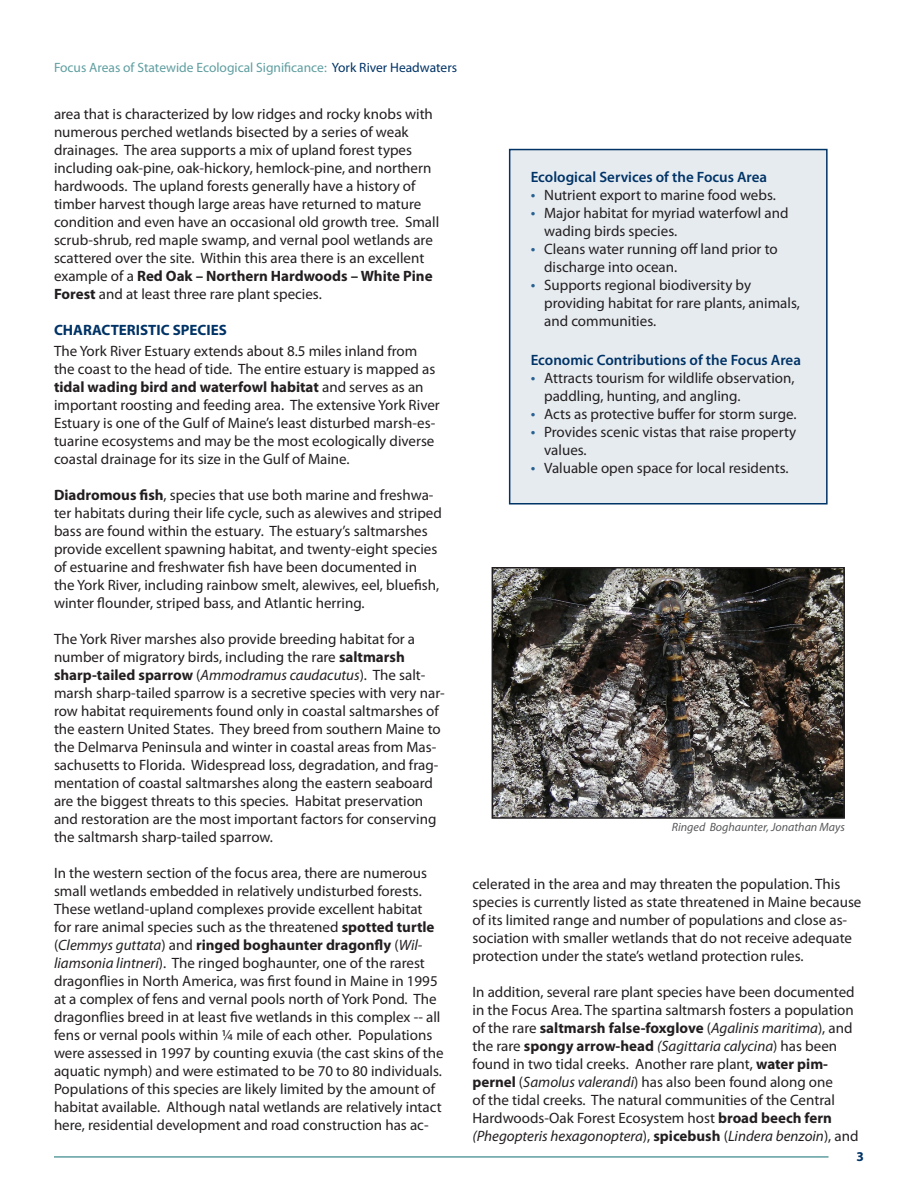
<style>
.page{position:relative;width:918px;height:1188px;background:#fff}
.page>*{position:absolute;margin:0;border:0;box-sizing:border-box;transform-origin:0 0}
.Paragraph{font:15px/18px "Myriad Pro";color:#231f20}
.Box_-_bullets{font:15px/18px "Myriad Pro";color:#231f20}
.Box_-_Heading{font:600 15px "Myriad Pro";color:#036}
.Heading_1{font:700 15px "Myriad Pro";color:#036}
.t1{font:13.5px "Myriad Pro";color:#5f9ea0}
.t2{font:700 13.5px "Myriad Pro";color:#036}
.Caption_-_Right_Just{font:italic 12px "Myriad Pro";color:#57585a}
.s1{color:#036}
.s2{font-weight:700}
.s3{font-style:italic}
.s4{font-size:16.5px;color:#286091}
</style>
<div class="page">
<hr style="left:54px;top:1156px;width:775px;height:2px;background:#5f9ea0">
<div style="left:510px;top:150px;width:317px;height:354px;background:#e6ebf0"></div>
<div style="left:509px;top:149px;width:319px;height:356px;border:2px solid #036"></div>
<img style="left:495px;top:570px;width:347px;height:246px">
<div style="left:492px;top:567px;width:353px;height:252px;border:2px solid #231f20"></div>
<p class="t1" style="left:54px;top:59px;width:405px">Focus Areas of Statewide Ecological Significance: <span class="s1">York River Headwaters</span></p>
<p class="Paragraph" style="left:54px;top:105px;width:387px">area that is characterized by low ridges and rocky knobs with numerous perched wetlands bisected by a series of weak drainages. The area supports a mix of upland forest types including oak-pine, oak-hickory, hemlock-pine, and northern hardwoods. The upland forests generally have a history of timber harvest though large areas have returned to mature condition and even have an occasional old growth tree. Small scrub-shrub, red maple swamp, and vernal pool wetlands are scattered over the site. Within this area there is an excellent example of a <span class="s2">Red Oak – Northern Hardwoods – White Pine Forest</span> and at least three rare plant species.</p>
<p class="Heading_1" style="left:54px;top:320px;width:174px">CHARACTERISTIC SPECIES</p>
<p class="Paragraph" style="left:54px;top:342px;width:387px">The York River Estuary extends about 8.5 miles inland from the coast to the head of tide. The entire estuary is mapped as <span class="s2">tidal wading bird and waterfowl habitat</span> and serves as an important roosting and feeding area. The extensive York River Estuary is one of the Gulf of Maine’s least disturbed marsh-es&shy;tuarine ecosystems and may be the most ecologically diverse coastal drainage for its size in the Gulf of Maine.</p>
<p class="Paragraph" style="left:54px;top:486px;width:389px"><span class="s2">Diadromous fish</span>, species that use both marine and freshwa&shy;ter habitats during their life cycle, such as alewives and striped bass are found within the estuary. The estuary’s saltmarshes provide excellent spawning habitat, and twenty-eight species of estuarine and freshwater fish have been documented in<br>the York River, including rainbow smelt, alewives, eel, bluefish, winter flounder, striped bass, and Atlantic herring.</p>
<p class="Paragraph" style="left:54px;top:630px;width:392px">The York River marshes also provide breeding habitat for a number of migratory birds, including the rare <span class="s2">saltmarsh sharp-tailed sparrow</span> (<span class="s3">Ammodramus caudacutus</span>). The salt&shy;marsh sharp-tailed sparrow is a secretive species with very nar&shy;row habitat requirements found only in coastal saltmarshes of the eastern United States. They breed from southern Maine to the Delmarva Peninsula and winter in coastal areas from Mas&shy;sachusetts to Florida. Widespread loss, degradation, and frag&shy;mentation of coastal saltmarshes along the eastern seaboard are the biggest threats to this species. Habitat preservation and restoration are the most important factors for conserving the saltmarsh sharp-tailed sparrow.</p>
<p class="Paragraph" style="left:54px;top:864px;width:391px">In the western section of the focus area, there are numerous small wetlands embedded in relatively undisturbed forests.<br>These wetland-upland complexes provide excellent habitat<br>for rare animal species such as the threatened <span class="s2">spotted turtle </span>(<span class="s3">Clemmys guttata</span>) and <span class="s2">ringed boghaunter dragonfly</span> (<span class="s3">Wil&shy;liamsonia lintneri</span>). The ringed boghaunter, one of the rarest dragonflies in North America, was first found in Maine in 1995 at a complex of fens and vernal pools north of York Pond. The dragonflies breed in at least five wetlands in this complex -- all fens or vernal pools within ¼ mile of each other. Populations were assessed in 1997 by counting exuvia (the cast skins of the aquatic nymph) and were estimated to be 70 to 80 individuals.<br>Populations of this species are likely limited by the amount of habitat available. Although natal wetlands are relatively intact here, residential development and road construction has ac-</p>
<p class="Paragraph" style="left:472px;top:875px;width:390px">celerated in the area and may threaten the population. This species is currently listed as state threatened in Maine because of its limited range and number of populations and close as&shy;sociation with smaller wetlands that do not receive adequate protection under the state’s wetland protection rules.</p>
<p class="Box_-_Heading" style="left:531px;top:167px;width:238px">Ecological Services of the Focus Area</p>
<p class="Box_-_bullets" style="left:531px;top:186px;width:247px"><span class="s4">•</span> Nutrient export to marine food webs.</p>
<p class="Box_-_bullets" style="left:544px;top:204px;width:246px;text-indent:-14px"><span class="s4">•</span> Major habitat for myriad waterfowl and wading birds species.</p>
<p class="Box_-_bullets" style="left:544px;top:240px;width:235px;text-indent:-14px"><span class="s4">•</span> Cleans water running off land prior to discharge into ocean.</p>
<p class="Box_-_bullets" style="left:544px;top:276px;width:257px;text-indent:-14px"><span class="s4">•</span> Supports regional biodiversity by providing habitat for rare plants, animals, and communities.</p>
<p class="Box_-_Heading" style="left:531px;top:350px;width:272px">Economic Contributions of the Focus Area</p>
<p class="Box_-_bullets" style="left:544px;top:369px;width:252px;text-indent:-14px"><span class="s4">•</span> Attracts tourism for wildlife observation, paddling, hunting, and angling.</p>
<p class="Box_-_bullets" style="left:531px;top:405px;width:267px"><span class="s4">•</span> Acts as protective buffer for storm surge.</p>
<p class="Box_-_bullets" style="left:544px;top:423px;width:254px;text-indent:-14px"><span class="s4">•</span> Provides scenic vistas that raise property values.</p>
<p class="Box_-_bullets" style="left:531px;top:459px;width:259px"><span class="s4">•</span> Valuable open space for local residents.</p>
<p class="Caption_-_Right_Just" style="left:672px;top:819px;width:175px">Ringed Boghaunter, Jonathan Mays</p>
<p class="Paragraph" style="left:472px;top:983px;width:388px">In addition, several rare plant species have been documented in the Focus Area. The spartina saltmarsh fosters a population of the rare <span class="s2">saltmarsh false-foxglove</span> (<span class="s3">Agalinis maritima</span>), and the rare <span class="s2">spongy arrow-head</span> <span class="s3">(Sagittaria calycina</span>) has been found in two tidal creeks. Another rare plant, <span class="s2">water pim&shy;pernel</span> (<span class="s3">Samolus valerandi</span>) has also been found along one<br>of the tidal creeks. The natural communities of the Central Hardwoods-Oak Forest Ecosystem host <span class="s2">broad beech fern </span><span class="s3">(Phegopteris hexagonoptera</span>), <span class="s2">spicebush</span> (<span class="s3">Lindera benzoin</span>), and</p>
<p class="t2" style="left:857px;top:1148px;width:9px">3</p>
</div>
